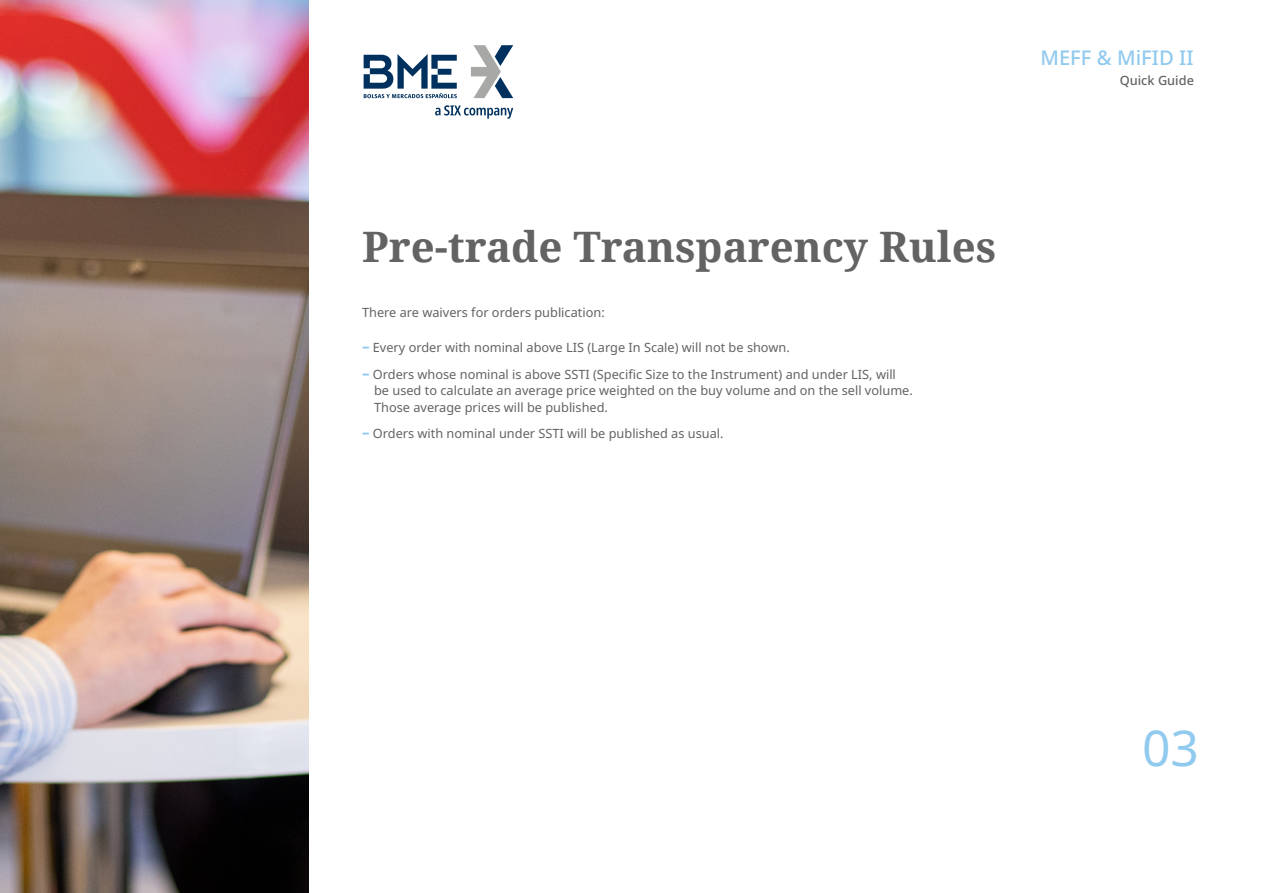
<style>
.page{position:relative;width:1263px;height:893px;background:#fff}
.page>*{position:absolute;margin:0;border:0;box-sizing:border-box;transform-origin:0 0}
.t1{font:700 42px "Noto Serif";color:#646363}
.t2{font:500 20.25px "Noto Sans";color:#91caef}
.t3{font:12.75px/26.5px "Noto Sans";color:#646363}
.t4{font:500 12.75px "Noto Sans";color:#646363}
.s1{font-weight:900;color:#91caef}
</style>
<div class="page">
<svg style="left:435px;top:105px;width:78px;height:14px"></svg>
<svg style="left:471px;top:45px;width:42px;height:53px"></svg>
<svg style="left:364px;top:54px;width:93px;height:44px"></svg>
<img style="left:0;top:0;width:308px;height:893px">
<h2 class="t2" style="left:1040px;top:46px;width:155px">MEFF &amp; MiFID II</h2>
<p class="t4" style="left:1120px;top:73px;width:76px">Quick Guide</p>
<h1 class="t1" style="left:362px;top:217px;width:635px">Pre-trade Transparency Rules</h1>
<p class="t3" style="left:362px;top:299px;width:244px">There are waivers for orders publication:</p>
<p class="t3" style="left:362px;top:334px;width:535px"><span class="s1">‒</span> Every order with nominal above LIS (Large In Scale) will not be shown.<br><span class="s1">‒</span> Orders whose nominal is above SSTI (Specific Size to the Instrument) and under LIS, will</p>
<p class="t3" style="left:374px;top:382px;width:540px;line-height:16.5px">be used to calculate an average price weighted on the buy volume and on the sell volume.<br>Those average prices will be published.</p>
<p class="t3" style="left:362px;top:420px;width:363px"><span class="s1">‒</span> Orders with nominal under SSTI will be published as usual.</p>
</div>
